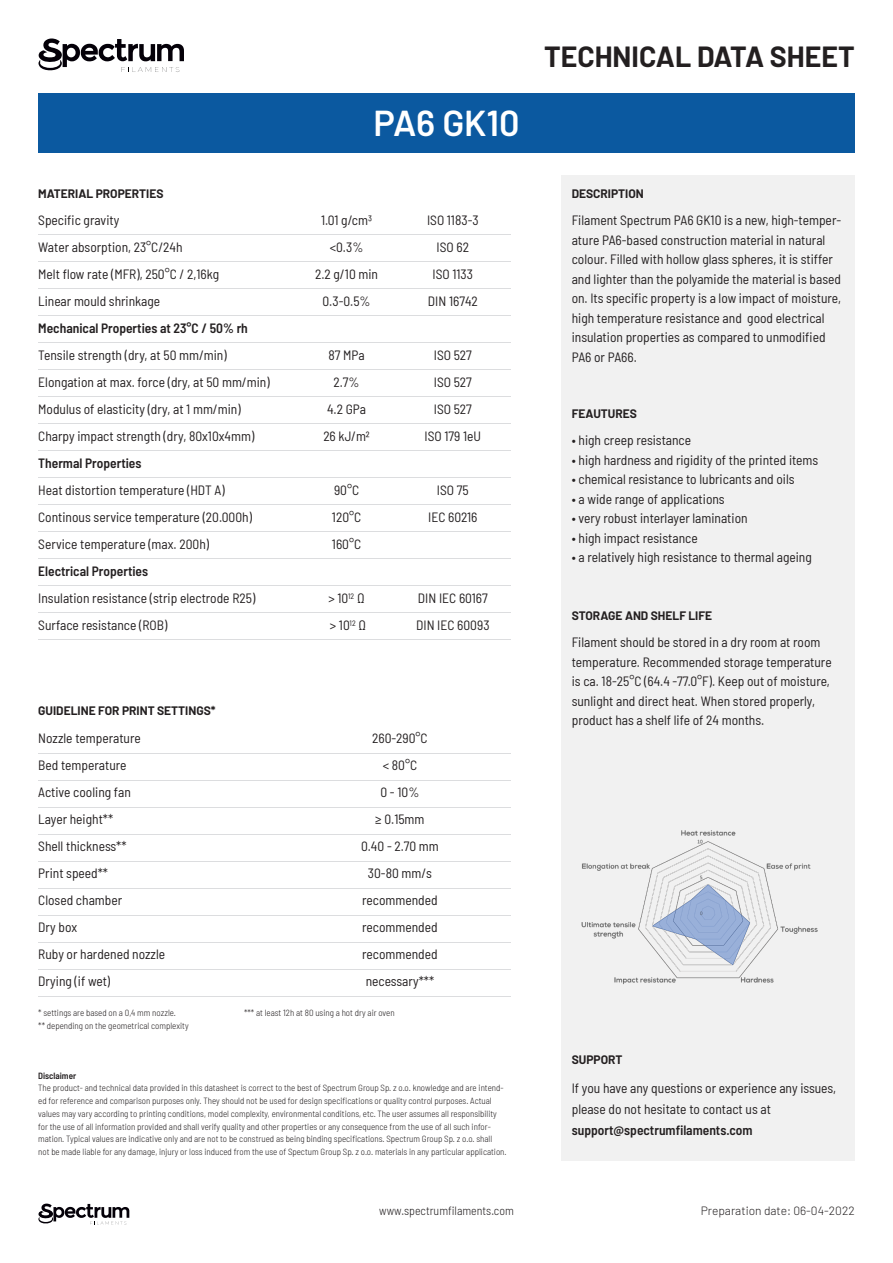
<style>
.page{position:relative;width:893px;height:1263px;background:#fff}
.page>*{position:absolute;margin:0;border:0;box-sizing:border-box;transform-origin:0 0}
.t1{font:600 36px "Barlow";letter-spacing:-.005em;color:#fff}
.t2{font:700 28.5px "Barlow";color:#231f20}
.t3{font:semi-condensed 13.5px/19.5px "Barlow";color:#231f20}
.t4{font:600 semi-condensed 13.5px "Barlow";color:#231f20}
.t5{font:700 12px "Barlow";color:#231f20}
.t6{font:300 12px "Barlow";color:#231f20}
.t7{font:300 semi-condensed 12px "Barlow";color:#231f20}
.t8{font:300 semi-condensed 9px/12.8px "Barlow";color:#231f20}
.t9{font:600 semi-condensed 9px "Barlow";color:#231f20}
.s1{font-weight:600}
</style>
<div class="page">
<div style="left:561px;top:175px;width:294px;height:985px;background:#f1f1f1"></div>
<div style="left:38px;top:94px;width:817px;height:59px;background:#0b59a0"></div>
<svg style="left:38px;top:39px;width:146px;height:33px"></svg>
<svg style="left:38px;top:1203px;width:91px;height:21px"></svg>
<hr style="left:38px;top:234px;width:472px;height:1px;background:#dcdddf">
<hr style="left:38px;top:261px;width:472px;height:1px;background:#dcdddf">
<hr style="left:38px;top:288px;width:472px;height:1px;background:#dcdddf">
<hr style="left:38px;top:315px;width:472px;height:1px;background:#dcdddf">
<hr style="left:38px;top:342px;width:472px;height:1px;background:#dcdddf">
<hr style="left:38px;top:369px;width:472px;height:1px;background:#dcdddf">
<hr style="left:38px;top:396px;width:472px;height:1px;background:#dcdddf">
<hr style="left:38px;top:423px;width:472px;height:1px;background:#dcdddf">
<hr style="left:38px;top:450px;width:472px;height:1px;background:#dcdddf">
<hr style="left:38px;top:477px;width:472px;height:1px;background:#dcdddf">
<hr style="left:38px;top:504px;width:472px;height:1px;background:#dcdddf">
<hr style="left:38px;top:531px;width:472px;height:1px;background:#dcdddf">
<hr style="left:38px;top:558px;width:472px;height:1px;background:#dcdddf">
<hr style="left:38px;top:585px;width:472px;height:1px;background:#dcdddf">
<hr style="left:38px;top:612px;width:472px;height:1px;background:#dcdddf">
<hr style="left:38px;top:639px;width:472px;height:1px;background:#dcdddf">
<hr style="left:38px;top:753px;width:472px;height:1px;background:#dcdddf">
<hr style="left:38px;top:780px;width:472px;height:1px;background:#dcdddf">
<hr style="left:38px;top:807px;width:472px;height:1px;background:#dcdddf">
<hr style="left:38px;top:834px;width:472px;height:1px;background:#dcdddf">
<hr style="left:38px;top:861px;width:472px;height:1px;background:#dcdddf">
<hr style="left:38px;top:888px;width:472px;height:1px;background:#dcdddf">
<hr style="left:38px;top:915px;width:472px;height:1px;background:#dcdddf">
<hr style="left:38px;top:942px;width:472px;height:1px;background:#dcdddf">
<hr style="left:38px;top:969px;width:472px;height:1px;background:#dcdddf">
<hr style="left:38px;top:996px;width:472px;height:1px;background:#dcdddf">
<img style="left:581px;top:830px;width:237px;height:155px">
<p class="t5" style="left:38px;top:185px;width:127px">MATERIAL PROPERTIES</p>
<p class="t3" style="left:38px;top:210px;width:83px">Specific gravity</p>
<p class="t3" style="left:38px;top:237px;width:146px">Water absorption, 23°C/24h</p>
<p class="t3" style="left:38px;top:264px;width:182px">Melt flow rate (MFR), 250°C / 2,16kg</p>
<p class="t3" style="left:38px;top:291px;width:124px">Linear mould shrinkage</p>
<p class="t4" style="left:38px;top:319px;width:211px">Mechanical Properties at 23°C / 50% rh</p>
<p class="t3" style="left:38px;top:345px;width:190px">Tensile strength (dry, at 50 mm/min)</p>
<p class="t3" style="left:38px;top:372px;width:233px">Elongation at max. force (dry, at 50 mm/min)</p>
<p class="t3" style="left:38px;top:399px;width:204px">Modulus of elasticity (dry, at 1 mm/min)</p>
<p class="t3" style="left:38px;top:426px;width:217px">Charpy impact strength (dry, 80x10x4mm)</p>
<p class="t4" style="left:38px;top:454px;width:105px">Thermal Properties</p>
<p class="t3" style="left:38px;top:480px;width:188px">Heat distortion temperature (HDT A)</p>
<p class="t3" style="left:38px;top:507px;width:215px">Continous service temperature (20.000h)</p>
<p class="t3" style="left:38px;top:534px;width:172px">Service temperature (max. 200h)</p>
<p class="t4" style="left:38px;top:562px;width:111px">Electrical Properties</p>
<p class="t3" style="left:38px;top:588px;width:219px">Insulation resistance (strip electrode R25)</p>
<p class="t3" style="left:38px;top:615px;width:131px">Surface resistance (ROB)</p>
<p class="t5" style="left:38px;top:702px;width:179px">GUIDELINE FOR PRINT SETTINGS*</p>
<p class="t3" style="left:38px;top:727px;width:104px">Nozzle temperature</p>
<p class="t3" style="left:38px;top:754px;width:90px">Bed temperature</p>
<p class="t3" style="left:38px;top:781px;width:94px">Active cooling fan</p>
<p class="t3" style="left:38px;top:808px;width:76px">Layer height**</p>
<p class="t3" style="left:38px;top:835px;width:90px">Shell thickness**</p>
<p class="t3" style="left:38px;top:862px;width:71px">Print speed**</p>
<p class="t3" style="left:38px;top:889px;width:85px">Closed chamber</p>
<p class="t3" style="left:38px;top:916px;width:40px">Dry box</p>
<p class="t3" style="left:38px;top:943px;width:128px">Ruby or hardened nozzle</p>
<p class="t3" style="left:38px;top:970px;width:73px">Drying (if wet)</p>
<p class="t1" style="left:373px;top:97px;width:148px">PA6 GK10</p>
<p class="t3" style="left:321px;top:210px;width:52px">1.01 g/cm3</p>
<p class="t3" style="left:330px;top:237px;width:35px">&lt;0.3%</p>
<p class="t3" style="left:315px;top:264px;width:65px">2.2 g/10 min</p>
<p class="t3" style="left:322px;top:291px;width:50px">0.3-0.5%</p>
<p class="t3" style="left:328px;top:345px;width:38px">87 MPa</p>
<p class="t3" style="left:334px;top:372px;width:27px">2.7%</p>
<p class="t3" style="left:327px;top:399px;width:41px">4.2 GPa</p>
<p class="t3" style="left:323px;top:426px;width:48px">26 kJ/m2</p>
<p class="t3" style="left:334px;top:480px;width:27px">90°C</p>
<p class="t3" style="left:332px;top:507px;width:31px">120°C</p>
<p class="t3" style="left:332px;top:534px;width:31px">160°C</p>
<p class="t3" style="left:328px;top:588px;width:38px">&gt; 10<sup>12</sup> Ω</p>
<p class="t3" style="left:330px;top:615px;width:38px">&gt; 10<sup>12</sup> Ω</p>
<p class="t3" style="left:427px;top:210px;width:53px">ISO 1183-3</p>
<p class="t3" style="left:437px;top:237px;width:34px">ISO 62</p>
<p class="t3" style="left:433px;top:264px;width:42px">ISO 1133</p>
<p class="t3" style="left:428px;top:291px;width:51px">DIN 16742</p>
<p class="t3" style="left:434px;top:345px;width:40px">ISO 527</p>
<p class="t3" style="left:434px;top:372px;width:40px">ISO 527</p>
<p class="t3" style="left:434px;top:399px;width:40px">ISO 527</p>
<p class="t3" style="left:425px;top:426px;width:58px">ISO 179 1eU</p>
<p class="t3" style="left:437px;top:480px;width:33px">ISO 75</p>
<p class="t3" style="left:428px;top:507px;width:51px">IEC 60216</p>
<p class="t3" style="left:418px;top:588px;width:71px">DIN IEC 60167</p>
<p class="t3" style="left:416px;top:615px;width:75px">DIN IEC 60093</p>
<p class="t3" style="left:372px;top:727px;width:57px">260-290°C</p>
<p class="t3" style="left:383px;top:754px;width:36px">&lt; 80°C</p>
<p class="t3" style="left:380px;top:781px;width:40px">0 - 10%</p>
<p class="t3" style="left:375px;top:808px;width:51px">≥ 0.15mm</p>
<p class="t3" style="left:361px;top:835px;width:79px">0.40 - 2.70 mm</p>
<p class="t3" style="left:368px;top:862px;width:66px">30-80 mm/s</p>
<p class="t3" style="left:362px;top:889px;width:77px">recommended</p>
<p class="t3" style="left:362px;top:916px;width:77px">recommended</p>
<p class="t3" style="left:362px;top:943px;width:77px">recommended</p>
<p class="t3" style="left:366px;top:970px;width:70px">necessary***</p>
<p class="t8" style="left:38px;top:1005px;width:139px">* settings are based on a 0,4 mm nozzle.</p>
<p class="t8" style="left:38px;top:1019px;width:152px">** depending on the geometrical complexity</p>
<p class="t8" style="left:244px;top:1005px;width:152px">*** at least 12h at 80 using a hot dry air oven</p>
<p class="t9" style="left:38px;top:1069px;width:39px">Disclaimer</p>
<p class="t8" style="left:38px;top:1081px;width:470px">The product- and technical data provided in this datasheet is correct to the best of Spectrum Group Sp. z o.o. knowledge and are intend&shy;ed for reference and comparison purposes only. They should not be used for design specifications or quality control purposes. Actual values may vary according to printing conditions, model complexity, environmental conditions, etc. The user assumes all responsibility for the use of all information provided and shall verify quality and other properties or any consequence from the use of all such infor&shy;mation. Typical values are indicative only and are not to be construed as being binding specifications. Spectrum Group Sp. z o.o. shall<br>not be made liable for any damage, injury or loss induced from the use of Spectum Group Sp. z o.o. materials in any particular application.</p>
<p class="t2" style="left:544px;top:35px;width:312px">TECHNICAL DATA SHEET</p>
<p class="t5" style="left:572px;top:185px;width:74px">DESCRIPTION</p>
<p class="t3" style="left:572px;top:210px;width:271px">Filament Spectrum PA6 GK10 is a new, high-temper&shy;ature PA6-based construction material in natural colour. Filled with hollow glass spheres, it is stiffer and lighter than the polyamide the material is based on. Its specific property is a low impact of moisture, high temperature resistance and good electrical insulation properties as compared to unmodified PA6 or PA66.</p>
<p class="t5" style="left:572px;top:405px;width:67px">FEAUTURES</p>
<p class="t3" style="left:572px;top:430px;width:121px">• high creep resistance</p>
<p class="t3" style="left:572px;top:449px;width:248px">• high hardness and rigidity of the printed items</p>
<p class="t3" style="left:572px;top:469px;width:224px">• chemical resistance to lubricants and oils</p>
<p class="t3" style="left:572px;top:488px;width:155px">• a wide range of applications</p>
<p class="t3" style="left:572px;top:508px;width:177px">• very robust interlayer lamination</p>
<p class="t3" style="left:572px;top:527px;width:127px">• high impact resistance</p>
<p class="t3" style="left:572px;top:547px;width:242px">• a relatively high resistance to thermal ageing</p>
<p class="t5" style="left:572px;top:607px;width:142px">STORAGE AND SHELF LIFE</p>
<p class="t3" style="left:572px;top:632px;width:261px">Filament should be stored in a dry room at room temperature. Recommended storage temperature is ca. 18-25°C (64.4 -77.0°F). Keep out of moisture, sunlight and direct heat. When stored properly, product has a shelf life of 24 months.</p>
<p class="t5" style="left:572px;top:1051px;width:52px">SUPPORT</p>
<p class="t3" style="left:572px;top:1077px;width:266px;line-height:21px">If you have any questions or experience any issues, please do not hesitate to contact us at <span class="s1">support@spectrumfilaments.com</span></p>
<p class="t7" style="left:379px;top:1202px;width:136px">www.spectrumfilaments.com</p>
<p class="t6" style="left:701px;top:1202px;width:156px">Preparation date: 06-04-2022</p>
</div>
